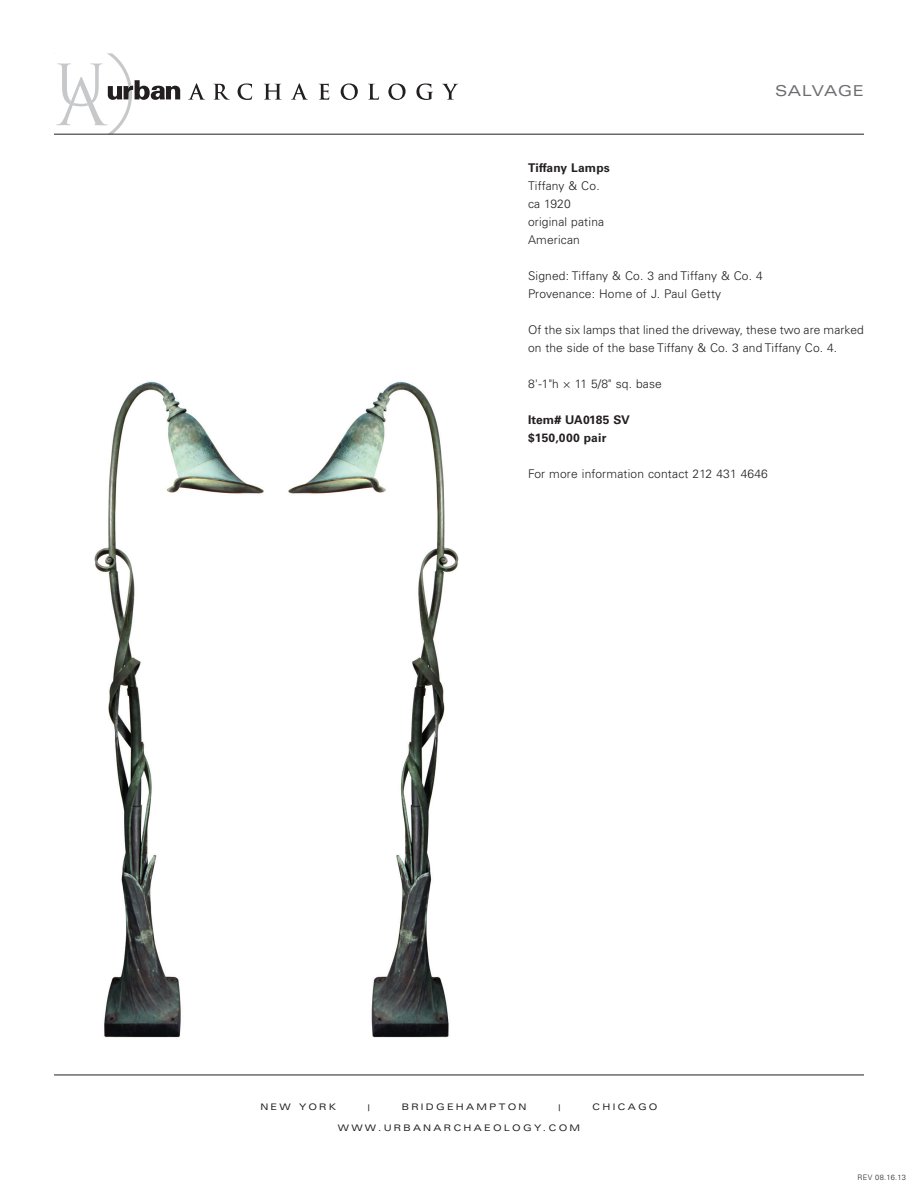
<style>
.page{position:relative;width:918px;height:1188px;background:#fff}
.page>*{position:absolute;margin:0;border:0;box-sizing:border-box;transform-origin:0 0}
.t1{font:expanded 15px "Univers LT Pro";letter-spacing:.035em;color:#6c6d70}
.t2{font:300 12px/18px "Univers LT Pro 45";letter-spacing:.015em;color:#231f20}
.t3{font:700 12px/18px "Univers LT Pro 65";letter-spacing:.015em;color:#231f20}
.t4{font:expanded 9px "Univers LT Pro";letter-spacing:.25em;color:#231f20}
.t5{font:300 7.5px "Univers LT Pro 45";letter-spacing:.04em;color:#231f20}
</style>
<div class="page">
<svg style="left:188px;top:83px;width:17px;height:17px"></svg>
<svg style="left:213px;top:84px;width:17px;height:16px"></svg>
<svg style="left:238px;top:83px;width:14px;height:17px"></svg>
<svg style="left:264px;top:84px;width:18px;height:16px"></svg>
<svg style="left:291px;top:83px;width:17px;height:17px"></svg>
<svg style="left:319px;top:84px;width:10px;height:16px"></svg>
<svg style="left:341px;top:83px;width:17px;height:17px"></svg>
<svg style="left:368px;top:84px;width:11px;height:16px"></svg>
<svg style="left:388px;top:83px;width:18px;height:17px"></svg>
<svg style="left:416px;top:83px;width:17px;height:17px"></svg>
<svg style="left:442px;top:84px;width:16px;height:16px"></svg>
<hr style="left:54px;top:1075px;width:810px;height:1px;background:#231f20">
<svg style="left:54px;top:53px;width:126px;height:81px"></svg>
<hr style="left:54px;top:134px;width:810px;height:1px;background:#231f20">
<img style="left:288px;top:381px;width:171px;height:657px">
<img style="left:94px;top:381px;width:170px;height:657px">
<p class="t1" style="left:775px;top:82px;width:90px">SALVAGE</p>
<p class="t3" style="left:528px;top:158px;width:83px">Tiffany Lamps</p>
<p class="t2" style="left:528px;top:177px;width:78px">Tiffany &amp; Co. ca 1920 original patina<br>American</p>
<p class="t2" style="left:528px;top:267px;width:236px">Signed: Tiffany &amp; Co. 3 and Tiffany &amp; Co. 4<br>Provenance: Home of J. Paul Getty</p>
<p class="t2" style="left:528px;top:321px;width:337px">Of the six lamps that lined the driveway, these two are marked on the side of the base Tiffany &amp; Co. 3 and Tiffany Co. 4.</p>
<p class="t2" style="left:528px;top:375px;width:135px">8'-1"h × 11 5/8" sq. base</p>
<p class="t3" style="left:528px;top:410px;width:103px">Item# UA0185 SV $150,000 pair</p>
<p class="t2" style="left:528px;top:465px;width:242px">For more information contact 212 431 4646</p>
<p class="t4" style="left:260px;top:1102px;width:77px">NEW YORK</p>
<p class="t4" style="left:368px;top:1103px;width:3px">|</p>
<p class="t4" style="left:402px;top:1102px;width:126px">BRIDGEHAMPTON</p>
<p class="t4" style="left:558px;top:1103px;width:3px">|</p>
<p class="t4" style="left:592px;top:1102px;width:67px">CHICAGO</p>
<p class="t4" style="left:338px;top:1123px;width:244px">WWW.URBANARCHAEOLOGY.COM</p>
<p class="t5" style="left:858px;top:1172px;width:50px">REV 08.16.13</p>
</div>
